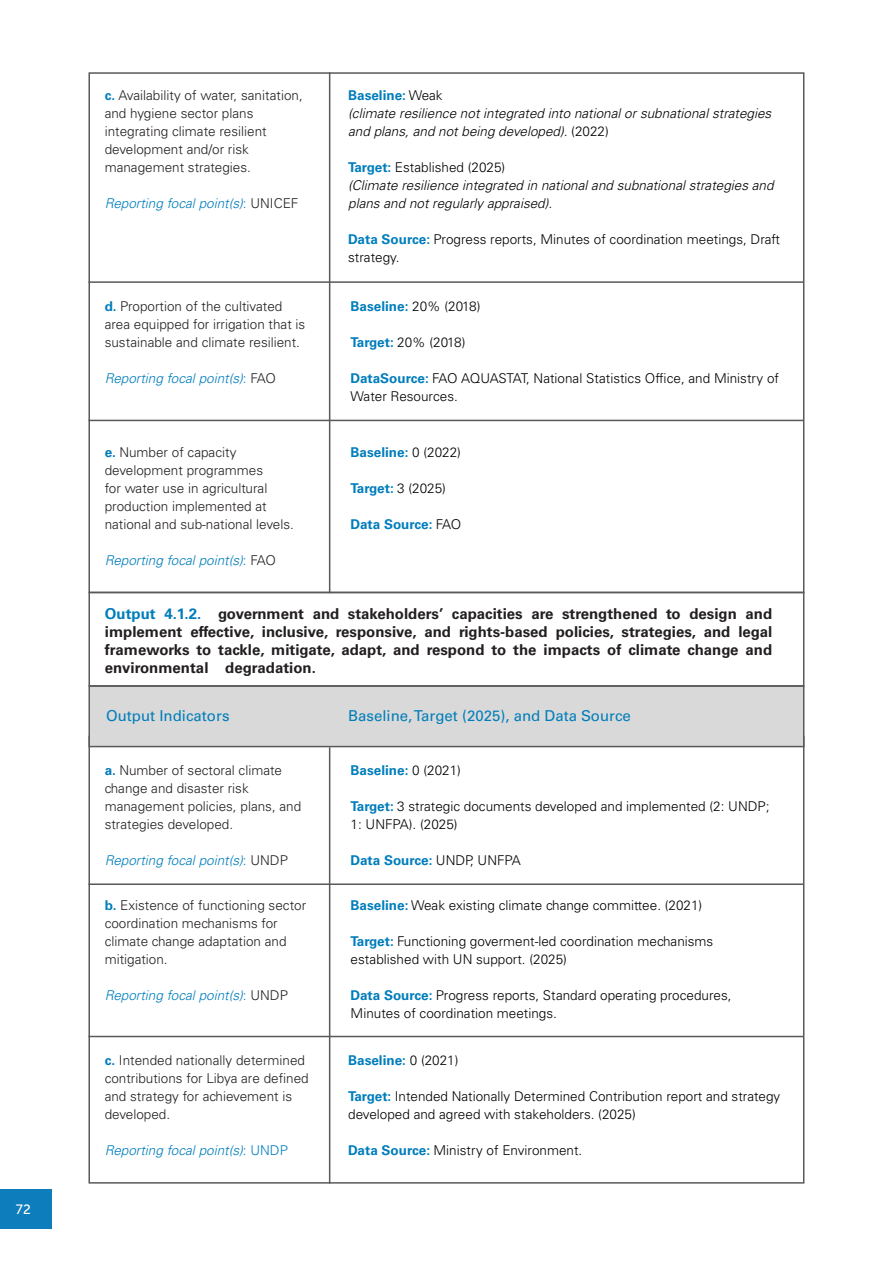
<style>
.page{position:relative;width:893px;height:1263px;background:#fff}
.page>*{position:absolute;margin:0;border:0;box-sizing:border-box;transform-origin:0 0}
.Body_Text{font:700 15px/18px "Univers LT Std";color:#231f20;text-align:justify}
.Body_Text-2{font:15px "Univers LT Std";color:#007dba}
.Body_Text-3{font:300 13.5px/18px "Univers LT Std";color:#000}
.Columns_body{font:300 13.5px/18px "Univers LT Std";color:#231f20}
.Body_Text-4{font:italic 300 13.5px/18px "Univers LT Std";color:#000}
.Columns_body-2{font:italic 300 13.5px "Univers LT Std";color:#007dbc}
.Body_Text-5{font:700 13.5px "Univers LT Std";color:#007dbc}
.Paragraph_Style_1{font:13.5px "Museo Sans 500";color:#fff}
.s1{font-weight:700;color:#007dbc}
.s2{font-style:normal}
.s3{font-style:normal;color:#231f20}
.s4{font-weight:700;color:#007dba}
.s5{font-weight:300;color:#000}
.s6{color:#007dbc}
</style>
<div class="page">
<div style="left:88px;top:685px;width:716px;height:62px;background:#d9d9d9;border:2px solid #595959"></div>
<div style="left:88px;top:592px;width:716px;height:95px;border:2px solid #595959"></div>
<hr style="left:88px;top:420px;width:715px;height:1px;background:#595959">
<hr style="left:88px;top:1036px;width:715px;height:1px;background:#595959">
<hr style="left:88px;top:883px;width:715px;height:2px;background:#595959">
<hr style="left:88px;top:281px;width:715px;height:2px;background:#595959">
<hr style="left:329px;top:72px;width:1px;height:521px;background:#595959">
<hr style="left:329px;top:747px;width:1px;height:436px;background:#595959">
<div style="left:0;top:1189px;width:51px;height:40px;background:#0d7dbb"></div>
<p class="Paragraph_Style_1" style="left:16px;top:1202px;width:16px">72</p>
<p class="Columns_body" style="left:105px;top:86px;width:200px"><span class="s1">c.</span> Availability of water, sanitation, and hygiene sector plans integrating climate resilient development and/or risk management strategies.</p>
<p class="Columns_body-2" style="left:105px;top:195px;width:195px">Reporting focal point(s)<span class="s2">:</span> <span class="s3">UNICEF</span></p>
<p class="Columns_body" style="left:105px;top:297px;width:202px"><span class="s4">d.</span> Proportion of the cultivated area equipped for irrigation that is sustainable and climate resilient.</p>
<p class="Columns_body-2" style="left:105px;top:370px;width:173px">Reporting focal point(s)<span class="s2">:</span> <span class="s3">FAO</span></p>
<p class="Columns_body" style="left:105px;top:443px;width:191px"><span class="s4">e.</span> Number of capacity development programmes<br>for water use in agricultural production implemented at national and sub-national levels.</p>
<p class="Columns_body-2" style="left:105px;top:552px;width:173px">Reporting focal point(s)<span class="s2">:</span> <span class="s3">FAO</span></p>
<p class="Body_Text-5" style="left:348px;top:87px;width:96px">Baseline: <span class="s5">Weak</span></p>
<p class="Body_Text-4" style="left:348px;top:104px;width:425px">(climate resilience not integrated into national or subnational strategies and plans, and not being developed). <span class="s2">(2022)</span></p>
<p class="Body_Text-3" style="left:348px;top:158px;width:159px"><span class="s1">Target:</span> Established (2025)</p>
<p class="Body_Text-4" style="left:348px;top:176px;width:427px">(Climate resilience integrated in national and subnational strategies and plans and not regularly appraised).</p>
<p class="Body_Text-3" style="left:348px;top:230px;width:433px"><span class="s1">Data Source:</span> Progress reports, Minutes of coordination meetings, Draft strategy.</p>
<p class="Body_Text-5" style="left:351px;top:298px;width:131px">Baseline: <span class="s5">20% (2018)</span></p>
<p class="Body_Text-3" style="left:351px;top:333px;width:116px"><span class="s1">Target:</span> 20% (2018)</p>
<p class="Body_Text-3" style="left:351px;top:369px;width:430px"><span class="s1">DataSource:</span> FAO AQUASTAT, National Statistics Office, and Ministry of<br>Water Resources.</p>
<p class="Body_Text-5" style="left:351px;top:444px;width:112px">Baseline: <span class="s5">0 (2022)</span></p>
<p class="Body_Text-5" style="left:351px;top:480px;width:97px">Target: <span class="s5">3 (2025)</span></p>
<p class="Body_Text-5" style="left:351px;top:516px;width:112px">Data Source: <span class="s5">FAO</span></p>
<p class="Body_Text" style="left:105px;top:605px;width:669px"><span class="s6">Output 4.1.2.</span> government and stakeholders’ capacities are strengthened to design and implement effective, inclusive, responsive, and rights-based policies, strategies, and legal frameworks to tackle, mitigate, adapt, and respond to the impacts of climate change and environmental degradation.</p>
<p class="Body_Text-2" style="left:106px;top:707px;width:125px">Output Indicators</p>
<p class="Body_Text-2" style="left:348px;top:707px;width:284px">Baseline, Target (2025), and Data Source</p>
<p class="Columns_body" style="left:105px;top:761px;width:198px"><span class="s4">a.</span> Number of sectoral climate change and disaster risk management policies, plans, and strategies developed.</p>
<p class="Columns_body-2" style="left:105px;top:852px;width:185px">Reporting focal point(s)<span class="s2">:</span> <span class="s3">UNDP</span></p>
<p class="Columns_body" style="left:105px;top:896px;width:203px"><span class="s4">b.</span> Existence of functioning sector coordination mechanisms for climate change adaptation and mitigation.</p>
<p class="Columns_body-2" style="left:105px;top:987px;width:185px">Reporting focal point(s)<span class="s2">:</span> <span class="s3">UNDP</span></p>
<p class="Columns_body" style="left:105px;top:1051px;width:206px"><span class="s1">c.</span> Intended nationally determined contributions for Libya are defined and strategy for achievement is developed.</p>
<p class="Columns_body-2" style="left:105px;top:1142px;width:185px">Reporting focal point(s)<span class="s2">: UNDP</span></p>
<p class="Body_Text-5" style="left:351px;top:762px;width:112px">Baseline: <span class="s5">0 (2021)</span></p>
<p class="Body_Text-3" style="left:351px;top:797px;width:420px"><span class="s1">Target:</span> 3 strategic documents developed and implemented (2: UNDP;<br>1: UNFPA). (2025)</p>
<p class="Body_Text-5" style="left:351px;top:852px;width:172px">Data Source: <span class="s5">UNDP, UNFPA</span></p>
<p class="Body_Text-3" style="left:351px;top:896px;width:353px"><span class="s1">Baseline:</span> Weak existing climate change committee. (2021)</p>
<p class="Body_Text-3" style="left:351px;top:932px;width:364px"><span class="s1">Target:</span> Functioning goverment-led coordination mechanisms established with UN support. (2025)</p>
<p class="Body_Text-3" style="left:351px;top:986px;width:382px"><span class="s1">Data Source:</span> Progress reports, Standard operating procedures,<br>Minutes of coordination meetings.</p>
<p class="Body_Text-5" style="left:348px;top:1052px;width:112px">Baseline: <span class="s5">0 (2021)</span></p>
<p class="Body_Text-3" style="left:348px;top:1087px;width:434px"><span class="s1">Target:</span> Intended Nationally Determined Contribution report and strategy developed and agreed with stakeholders. (2025)</p>
<p class="Body_Text-3" style="left:348px;top:1141px;width:236px"><span class="s1">Data Source:</span> Ministry of Environment.</p>
</div>
